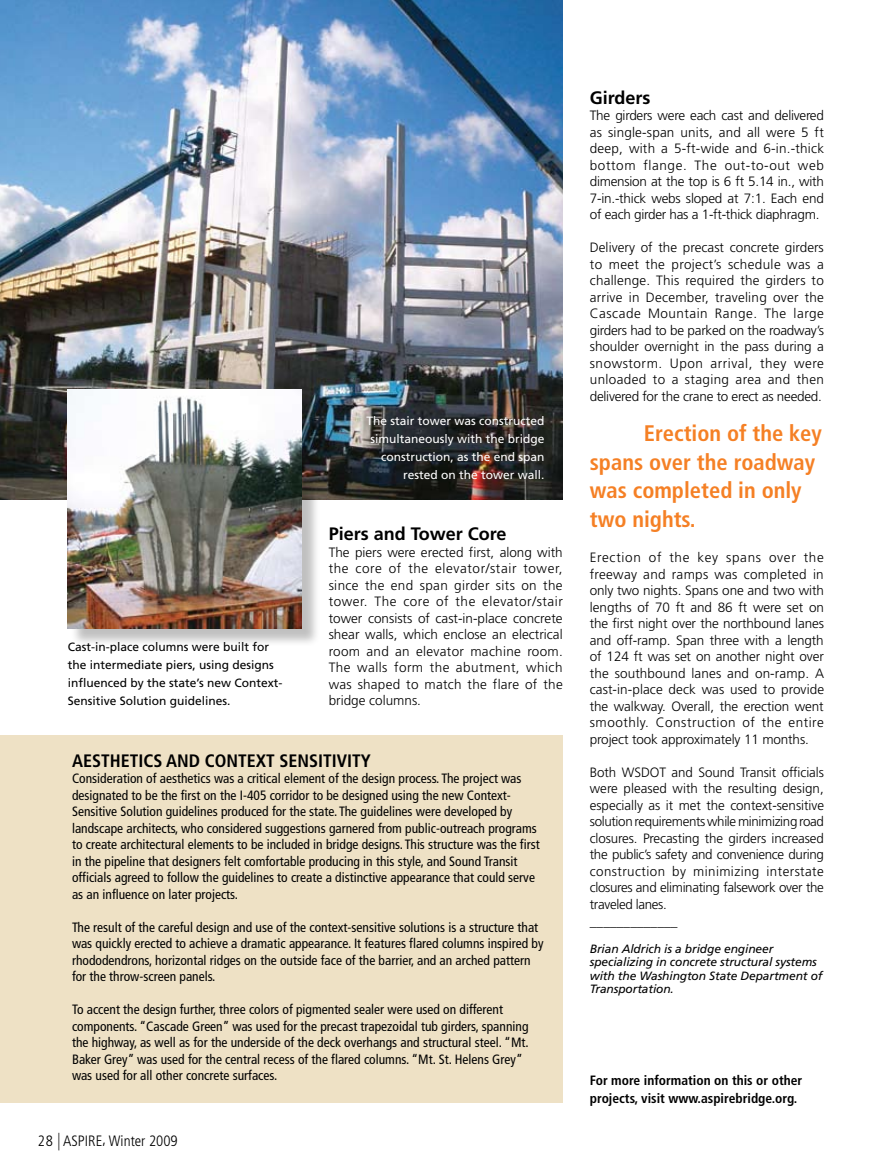
<style>
.page{position:relative;width:878px;height:1175px;background:#fff}
.page>*{position:absolute;margin:0;border:0;box-sizing:border-box;transform-origin:0 0}
.t1{font:700 condensed 22.5px/28.5px "Frutiger";color:#f58025}
.t2{font:700 condensed 18px "Frutiger";color:#000}
.t3{font:700 18px "Frutiger";color:#000}
.t4{font:300 condensed 15px "Frutiger";color:#000}
.t5{font:300 13.5px/16.5px "Frutiger";letter-spacing:-.015em;color:#000;text-align:justify}
.t6{font:condensed 13.5px/16.5px "Frutiger";color:#000}
.t7{font:700 condensed 13.5px/18px "Frutiger";color:#000}
.t8{font:12px/18px "Frutiger";color:#000}
.t9{font:italic 12px/13.5px "Frutiger";letter-spacing:-.01em;color:#000}
.t10{font:12px/18px "Frutiger";color:#fff;text-align:right}
.s1{font-size:17.55px}
</style>
<div class="page">
<img style="left:0;top:0;width:562px;height:500px">
<div style="left:70px;top:391px;width:250px;height:256px;background:#000;opacity:.25"></div>
<img style="left:68px;top:389px;width:233px;height:239px">
<div style="left:0;top:735px;width:562px;height:367px;background:#eee1c5"></div>
<p class="t8" style="left:68px;top:638px;width:216px">Cast-in-place columns were built for the intermediate piers, using designs influenced by the state’s new Context-Sensitive Solution guidelines.</p>
<p class="t10" style="left:366px;top:411px;width:180px">The stair tower was constructed simultaneously with the bridge construction, as the end span rested on the tower wall.</p>
<h2 class="t3" style="left:328px;top:523px;width:179px">Piers and Tower Core</h2>
<p class="t5" style="left:328px;top:544px;width:236px">The piers were erected first, along with the core of the elevator/stair tower, since the end span girder sits on the tower. The core of the elevator/stair tower consists of cast-in-place concrete shear walls, which enclose an electrical room and an elevator machine room.<br>The walls form the abutment, which was shaped to match the flare of the bridge columns.</p>
<h2 class="t2" style="left:72px;top:749px;width:300px">AESTHETICS AND CONTEXT SENSITIVITY</h2>
<p class="t6" style="left:72px;top:770px;width:469px">Consideration of aesthetics was a critical element of the design process. The project was designated to be the first on the I-405 corridor to be designed using the new Context-Sensitive Solution guidelines produced for the state. The guidelines were developed by landscape architects, who considered suggestions garnered from public-outreach programs to create architectural elements to be included in bridge designs. This structure was the first in the pipeline that designers felt comfortable producing in this style, and Sound Transit officials agreed to follow the guidelines to create a distinctive appearance that could serve as an influence on later projects.</p>
<p class="t6" style="left:72px;top:918px;width:473px">The result of the careful design and use of the context-sensitive solutions is a structure that was quickly erected to achieve a dramatic appearance. It features flared columns inspired by rhododendrons, horizontal ridges on the outside face of the barrier, and an arched pattern for the throw-screen panels.</p>
<p class="t6" style="left:72px;top:1001px;width:458px">To accent the design further, three colors of pigmented sealer were used on different components. “Cascade Green” was used for the precast trapezoidal tub girders, spanning the highway, as well as for the underside of the deck overhangs and structural steel. “Mt.<br>Baker Grey” was used for the central recess of the flared columns. “Mt. St. Helens Grey” was used for all other concrete surfaces.</p>
<p class="t4" style="left:38px;top:1132px;width:141px">28 <span class="s1">|</span> ASPIRE, Winter 2009</p>
<h2 class="t3" style="left:590px;top:87px;width:62px">Girders</h2>
<p class="t5" style="left:590px;top:107px;width:236px">The girders were each cast and delivered as single-span units, and all were 5 ft deep, with a 5-ft-wide and 6-in.-thick bottom flange. The out-to-out web dimension at the top is 6 ft 5.14 in., with 7-in.-thick webs sloped at 7:1. Each end of each girder has a 1-ft-thick diaphragm.</p>
<p class="t5" style="left:590px;top:239px;width:236px">Delivery of the precast concrete girders to meet the project’s schedule was a challenge. This required the girders to arrive in December, traveling over the Cascade Mountain Range. The large girders had to be parked on the roadway’s shoulder overnight in the pass during a snowstorm. Upon arrival, they were unloaded to a staging area and then delivered for the crane to erect as needed.</p>
<h1 class="t1" style="left:590px;top:419px;width:233px;text-indent:54px">Erection of the key spans over the roadway was completed in only two nights.</h1>
<p class="t5" style="left:590px;top:549px;width:236px">Erection of the key spans over the freeway and ramps was completed in only two nights. Spans one and two with lengths of 70 ft and 86 ft were set on the first night over the northbound lanes and off-ramp. Span three with a length of 124 ft was set on another night over the southbound lanes and on-ramp. A cast-in-place deck was used to provide the walkway. Overall, the erection went smoothly. Construction of the entire project took approximately 11 months.</p>
<p class="t5" style="left:590px;top:764px;width:236px">Both WSDOT and Sound Transit officials were pleased with the resulting design, especially as it met the context-sensitive solution requirements while minimizing road closures. Precasting the girders increased the public’s safety and convenience during construction by minimizing interstate closures and eliminating falsework over the traveled lanes.</p>
<p class="t9" style="left:590px;top:941px;width:234px">Brian Aldrich is a bridge engineer specializing in concrete structural systems with the Washington State Department of Transportation.</p>
<p class="t7" style="left:589px;top:1071px;width:214px">For more information on this or other projects, visit www.aspirebridge.org.</p>
</div>
